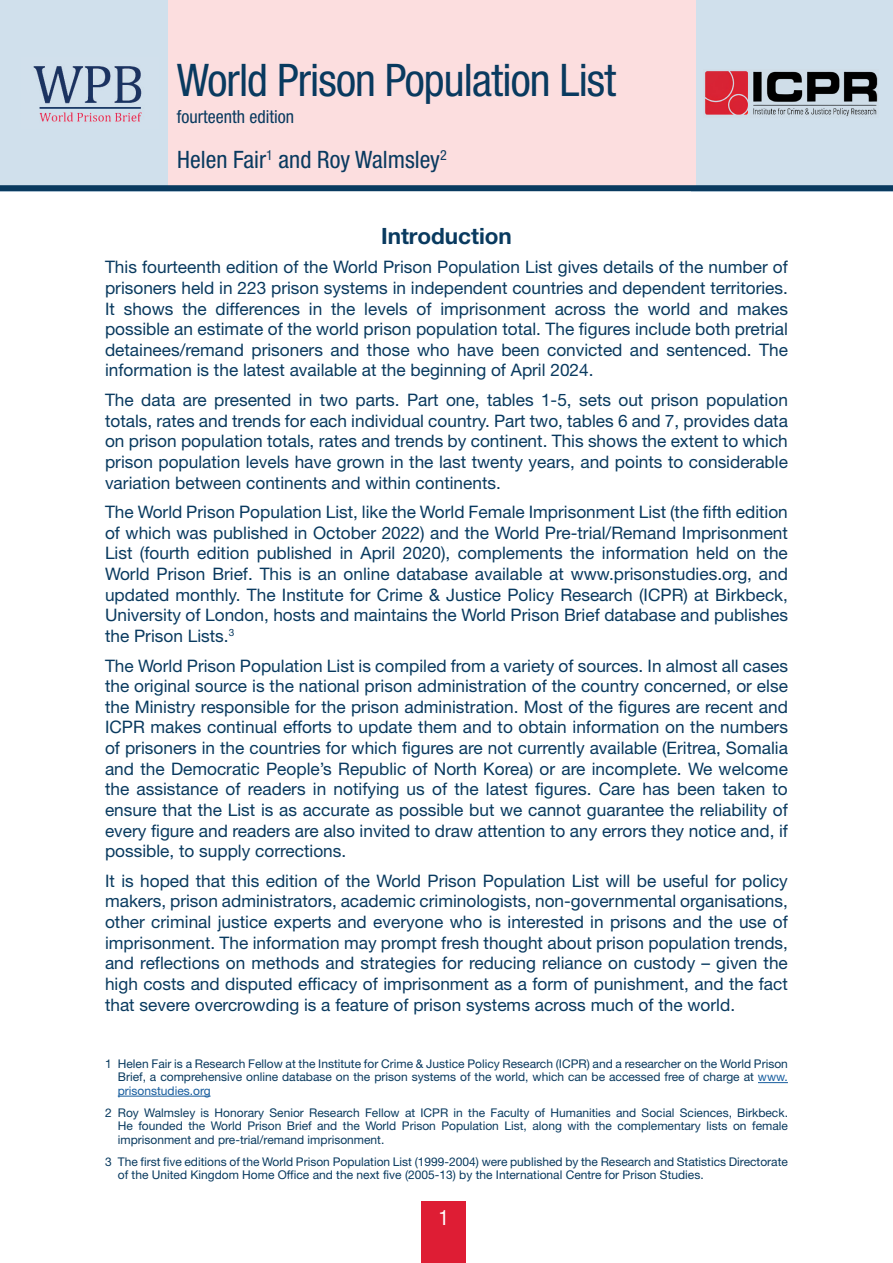
<style>
.page{position:relative;width:893px;height:1263px;background:#fff}
.page>*{position:absolute;margin:0;border:0;box-sizing:border-box;transform-origin:0 0}
.t1{font:condensed 45px "Helvetica Neue LT Std";letter-spacing:-.02em;color:#093a5f}
.b{font:condensed 24px "Helvetica Neue LT Std";color:#093a5f}
.section_heading{font:700 22.5px "Helvetica Neue LT Std";color:#093a5f}
.t2{font:condensed 21px "Helvetica Neue LT Std";color:#fff}
.t3{font:condensed 18px "Helvetica Neue LT Std";color:#093a5f}
.intro{font:17.25px/20.7px "Helvetica Neue LT Std";color:#093a5f;text-align:justify}
.footnote{font:12px/13.5px "Helvetica Neue LT Std";color:#093a5f;text-align:justify}
.s1{color:#175d9e}
</style>
<div class="page">
<div style="left:691px;top:0;width:202px;height:191px;background:#d0e0ec"></div>
<div style="left:0;top:0;width:200px;height:191px;background:#d0e0ec"></div>
<div style="left:168px;top:0;width:527px;height:188px;background:#fcdedf"></div>
<div style="left:422px;top:1201px;width:44px;height:62px;background:#de1d34"></div>
<img style="left:33px;top:66px;width:109px;height:56px">
<div style="left:0;top:185px;width:893px;height:6px;background:#093a5f"></div>
<img style="left:705px;top:71px;width:173px;height:46px">
<hr style="left:758px;top:1082px;width:30px;height:1px;background:#175d9e">
<hr style="left:118px;top:1096px;width:93px;height:1px;background:#175d9e">
<h1 class="t1" style="left:177px;top:54px;width:441px">World Prison Population List</h1>
<p class="t3" style="left:177px;top:106px;width:119px">fourteenth edition</p>
<p class="b" style="left:177px;top:146px;width:271px">Helen Fair<sup>1</sup> and Roy Walmsley<sup>2</sup></p>
<p class="section_heading" style="left:381px;top:222px;width:132px">Introduction</p>
<p class="intro" style="left:105px;top:257px;width:684px">This fourteenth edition of the World Prison Population List gives details of the number of prisoners held in 223 prison systems in independent countries and dependent territories.<br>It shows the differences in the levels of imprisonment across the world and makes possible an estimate of the world prison population total. The figures include both pretrial detainees/remand prisoners and those who have been convicted and sentenced. The information is the latest available at the beginning of April 2024.</p>
<p class="intro" style="left:105px;top:389px;width:684px">The data are presented in two parts. Part one, tables 1-5, sets out prison population totals, rates and trends for each individual country. Part two, tables 6 and 7, provides data on prison population totals, rates and trends by continent. This shows the extent to which prison population levels have grown in the last twenty years, and points to considerable variation between continents and within continents.</p>
<p class="intro" style="left:105px;top:501px;width:684px">The World Prison Population List, like the World Female Imprisonment List (the fifth edition of which was published in October 2022) and the World Pre-trial/Remand Imprisonment List (fourth edition published in April 2020), complements the information held on the World Prison Brief. This is an online database available at www.prisonstudies.org, and updated monthly. The Institute for Crime &amp; Justice Policy Research (ICPR) at Birkbeck, University of London, hosts and maintains the World Prison Brief database and publishes the Prison Lists.<sup>3</sup></p>
<p class="intro" style="left:105px;top:655px;width:684px">The World Prison Population List is compiled from a variety of sources. In almost all cases the original source is the national prison administration of the country concerned, or else the Ministry responsible for the prison administration. Most of the figures are recent and ICPR makes continual efforts to update them and to obtain information on the numbers of prisoners in the countries for which figures are not currently available (Eritrea, Somalia and the Democratic People’s Republic of North Korea) or are incomplete. We welcome the assistance of readers in notifying us of the latest figures. Care has been taken to ensure that the List is as accurate as possible but we cannot guarantee the reliability of every figure and readers are also invited to draw attention to any errors they notice and, if possible, to supply corrections.</p>
<p class="intro" style="left:105px;top:870px;width:684px">It is hoped that this edition of the World Prison Population List will be useful for policy makers, prison administrators, academic criminologists, non-governmental organisations, other criminal justice experts and everyone who is interested in prisons and the use of imprisonment. The information may prompt fresh thought about prison population trends, and reflections on methods and strategies for reducing reliance on custody – given the high costs and disputed efficacy of imprisonment as a form of punishment, and the fact that severe overcrowding is a feature of prison systems across much of the world.</p>
<p class="footnote" style="left:118px;top:1057px;width:672px;text-indent:-13px">1 Helen Fair is a Research Fellow at the Institute for Crime &amp; Justice Policy Research (ICPR) and a researcher on the World Prison Brief, a comprehensive online database on the prison systems of the world, which can be accessed free of charge at <span class="s1">www. prisonstudies.org</span></p>
<p class="footnote" style="left:118px;top:1106px;width:672px;text-indent:-13px">2 Roy Walmsley is Honorary Senior Research Fellow at ICPR in the Faculty of Humanities and Social Sciences, Birkbeck.<br>He founded the World Prison Brief and the World Prison Population List, along with the complementary lists on female imprisonment and pre-trial/remand imprisonment.</p>
<p class="footnote" style="left:118px;top:1155px;width:672px;text-indent:-13px">3 The first five editions of the World Prison Population List (1999-2004) were published by the Research and Statistics Directorate of the United Kingdom Home Office and the next five (2005-13) by the International Centre for Prison Studies.</p>
<p class="t2" style="left:439px;top:1205px;width:12px">1</p>
</div>
